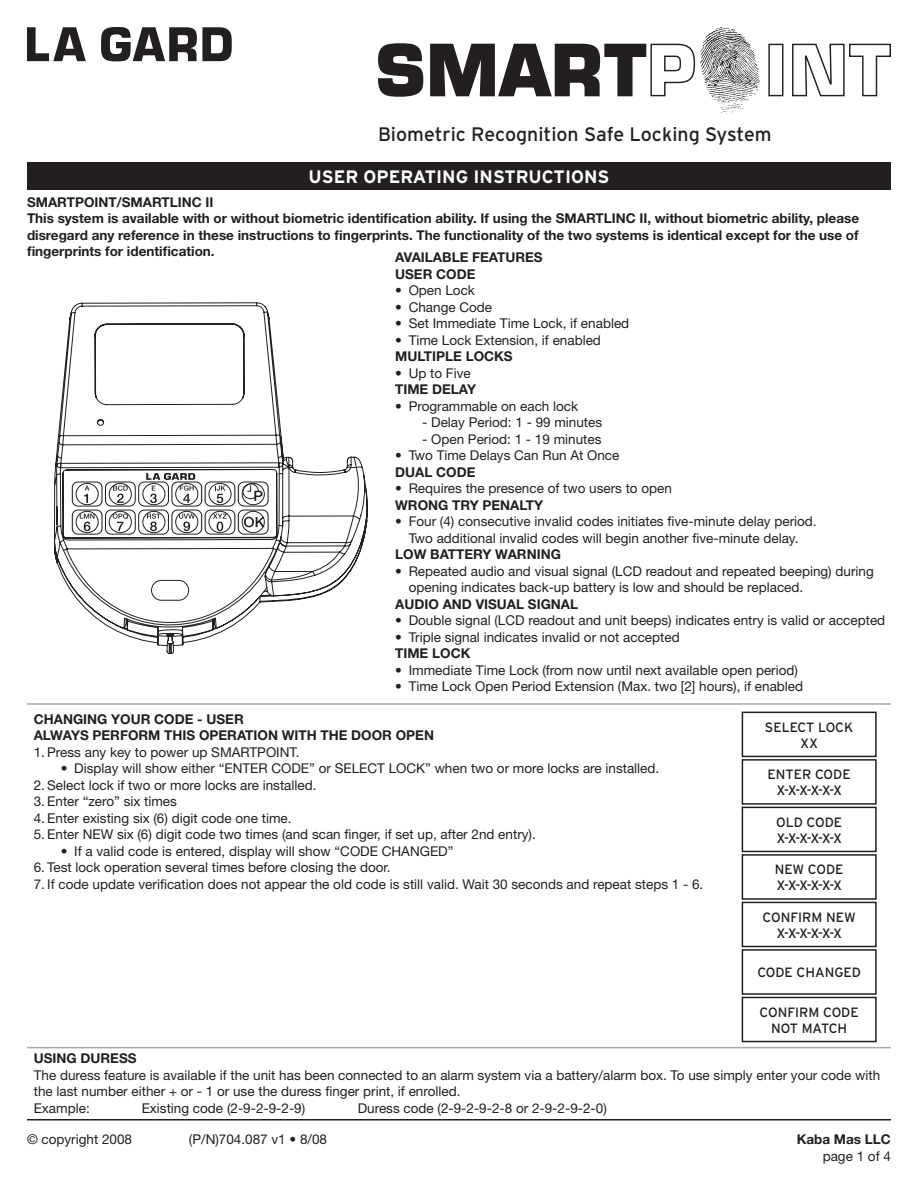
<style>
.page{position:relative;width:918px;height:1188px;background:#fff}
.page>*{position:absolute;margin:0;border:0;box-sizing:border-box;transform-origin:0 0}
.t1{font:19.5px "Interstate";color:#231f20}
.t2{font:700 18px "Interstate";color:#fff}
.t3{font:13.5px/16.5px "Helvetica Neue";color:#231f20}
.t4{font:700 13.5px/16.5px "Helvetica Neue";color:#231f20}
.t5{font:13.5px/16.2px "Interstate";color:#231f20;text-align:center}
</style>
<div class="page">
<svg style="left:27px;top:27px;width:59px;height:34px"></svg>
<svg style="left:101px;top:27px;width:131px;height:34px"></svg>
<div style="left:768px;top:44px;width:15px;height:52px;background:#fff;border:1px solid #231f20"></div>
<svg style="left:792px;top:43px;width:99px;height:54px"></svg>
<svg style="left:378px;top:27px;width:382px;height:87px"></svg>
<div style="left:27px;top:162px;width:864px;height:28px;background:#231f20"></div>
<hr style="left:27px;top:1119px;width:864px;height:1px;background:#231f20">
<svg style="left:54px;top:302px;width:314px;height:352px"></svg>
<svg style="left:72px;top:481px;width:31px;height:26px"></svg>
<svg style="left:73px;top:483px;width:28px;height:22px"></svg>
<div style="left:73px;top:483px;width:28px;height:22px;border:1px solid #fff;border-radius:5px"></div>
<svg style="left:238px;top:481px;width:31px;height:26px"></svg>
<div style="left:239px;top:483px;width:28px;height:22px;border:1px solid #fff;border-radius:5px"></div>
<svg style="left:72px;top:510px;width:31px;height:25px"></svg>
<svg style="left:73px;top:511px;width:28px;height:22px"></svg>
<div style="left:73px;top:511px;width:28px;height:22px;border:1px solid #fff;border-radius:5px"></div>
<svg style="left:105px;top:510px;width:31px;height:25px"></svg>
<svg style="left:138px;top:510px;width:31px;height:25px"></svg>
<svg style="left:171px;top:510px;width:31px;height:25px"></svg>
<svg style="left:205px;top:510px;width:30px;height:25px"></svg>
<svg style="left:238px;top:510px;width:31px;height:25px"></svg>
<div style="left:239px;top:511px;width:28px;height:22px;border:1px solid #fff;border-radius:5px"></div>
<svg style="left:76px;top:473px;width:189px;height:60px"></svg>
<div style="left:151px;top:580px;width:38px;height:21px;border:1px solid #231f20;border-radius:10px"></div>
<hr style="left:27px;top:1047px;width:864px;height:1px;background:#a7a9ac">
<hr style="left:27px;top:703px;width:864px;height:2px;background:#a7a9ac">
<div style="left:742px;top:712px;width:135px;height:45px;border:2px solid #231f20"></div>
<div style="left:742px;top:759px;width:135px;height:46px;border:2px solid #231f20"></div>
<div style="left:742px;top:807px;width:135px;height:45px;border:2px solid #231f20"></div>
<div style="left:742px;top:854px;width:135px;height:46px;border:2px solid #231f20"></div>
<div style="left:742px;top:902px;width:135px;height:45px;border:2px solid #231f20"></div>
<div style="left:742px;top:949px;width:135px;height:46px;border:2px solid #231f20"></div>
<div style="left:742px;top:997px;width:135px;height:45px;border:2px solid #231f20"></div>
<h1 class="t1" style="left:378px;top:123px;width:395px">Biometric Recognition Safe Locking System</h1>
<h2 class="t2" style="left:309px;top:167px;width:300px">USER OPERATING INSTRUCTIONS</h2>
<p class="t4" style="left:27px;top:193px;width:834px">SMARTPOINT/SMARTLINC II<br>This system is available with or without biometric identification ability. If using the SMARTLINC II, without biometric ability, please disregard any reference in these instructions to fingerprints. The functionality of the two systems is identical except for the use of fingerprints for identification.</p>
<p class="t4" style="left:395px;top:249px;width:149px">AVAILABLE FEATURES<br>USER CODE</p>
<p class="t3" style="left:395px;top:282px;width:81px">• Open Lock</p>
<p class="t3" style="left:395px;top:299px;width:99px">• Change Code</p>
<p class="t3" style="left:395px;top:315px;width:236px">• Set Immediate Time Lock, if enabled</p>
<p class="t3" style="left:395px;top:332px;width:207px">• Time Lock Extension, if enabled</p>
<p class="t4" style="left:395px;top:348px;width:119px">MULTIPLE LOCKS</p>
<p class="t3" style="left:395px;top:365px;width:77px">• Up to Five</p>
<p class="t4" style="left:395px;top:381px;width:82px">TIME DELAY</p>
<p class="t3" style="left:395px;top:398px;width:185px">• Programmable on each lock</p>
<p class="t3" style="left:422px;top:414px;width:182px">- Delay Period: 1 - 99 minutes</p>
<p class="t3" style="left:422px;top:431px;width:181px">- Open Period: 1 - 19 minutes</p>
<p class="t3" style="left:395px;top:447px;width:226px">• Two Time Delays Can Run At Once</p>
<p class="t4" style="left:395px;top:464px;width:82px">DUAL CODE</p>
<p class="t3" style="left:395px;top:480px;width:278px">• Requires the presence of two users to open</p>
<p class="t4" style="left:395px;top:497px;width:150px">WRONG TRY PENALTY</p>
<p class="t3" style="left:395px;top:513px;width:423px;text-align:center">• Four (4) consecutive invalid codes initiates five-minute delay period.<br>Two additional invalid codes will begin another five-minute delay.</p>
<p class="t4" style="left:395px;top:546px;width:167px">LOW BATTERY WARNING</p>
<p class="t3" style="left:409px;top:563px;width:467px;text-indent:-14px">• Repeated audio and visual signal (LCD readout and repeated beeping) during opening indicates back-up battery is low and should be replaced.</p>
<p class="t4" style="left:395px;top:595px;width:185px">AUDIO AND VISUAL SIGNAL</p>
<p class="t3" style="left:395px;top:612px;width:492px">• Double signal (LCD readout and unit beeps) indicates entry is valid or accepted</p>
<p class="t3" style="left:395px;top:629px;width:286px">• Triple signal indicates invalid or not accepted</p>
<p class="t4" style="left:395px;top:645px;width:77px">TIME LOCK</p>
<p class="t3" style="left:395px;top:662px;width:404px">• Immediate Time Lock (from now until next available open period)</p>
<p class="t3" style="left:395px;top:678px;width:410px">• Time Lock Open Period Extension (Max. two [2] hours), if enabled</p>
<p class="t4" style="left:34px;top:710px;width:402px">CHANGING YOUR CODE - USER<br>ALWAYS PERFORM THIS OPERATION WITH THE DOOR OPEN</p>
<p class="t3" style="left:34px;top:743px;width:267px">1. Press any key to power up SMARTPOINT.</p>
<p class="t3" style="left:61px;top:760px;width:600px">• Display will show either “ENTER CODE” or SELECT LOCK” when two or more locks are installed.</p>
<p class="t3" style="left:34px;top:776px;width:284px">2. Select lock if two or more locks are installed.</p>
<p class="t3" style="left:34px;top:793px;width:145px">3. Enter “zero” six times</p>
<p class="t3" style="left:34px;top:809px;width:259px">4. Enter existing six (6) digit code one time.</p>
<p class="t3" style="left:34px;top:826px;width:504px">5. Enter NEW six (6) digit code two times (and scan finger, if set up, after 2nd entry).</p>
<p class="t3" style="left:61px;top:842px;width:394px">• If a valid code is entered, display will show “CODE CHANGED”</p>
<p class="t3" style="left:34px;top:859px;width:358px">6. Test lock operation several times before closing the door.</p>
<p class="t3" style="left:34px;top:875px;width:671px">7. If code update verification does not appear the old code is still valid. Wait 30 seconds and repeat steps 1 - 6.</p>
<p class="t5" style="left:765px;top:719px;width:90px">SELECT LOCK<br>XX</p>
<p class="t5" style="left:768px;top:766px;width:85px">ENTER CODE<br>X-X-X-X-X-X</p>
<p class="t5" style="left:776px;top:814px;width:68px;text-align:left">OLD CODE<br>X-X-X-X-X-X</p>
<p class="t5" style="left:775px;top:861px;width:70px;text-align:left">NEW CODE<br>X-X-X-X-X-X</p>
<p class="t5" style="left:763px;top:909px;width:95px">CONFIRM NEW<br>X-X-X-X-X-X</p>
<p class="t5" style="left:757px;top:964px;width:105px">CODE CHANGED</p>
<p class="t5" style="left:760px;top:1004px;width:101px">CONFIRM CODE<br>NOT MATCH</p>
<p class="t4" style="left:34px;top:1050px;width:104px">USING DURESS</p>
<p class="t3" style="left:34px;top:1066px;width:848px">The duress feature is available if the unit has been connected to an alarm system via a battery/alarm box. To use simply enter your code with the last number either + or - 1 or use the duress finger print, if enrolled.<br>Example:</p>
<p class="t3" style="left:142px;top:1099px;width:165px">Existing code (2-9-2-9-2-9)</p>
<p class="t3" style="left:358px;top:1099px;width:251px">Duress code (2-9-2-9-2-8 or 2-9-2-9-2-0)</p>
<p class="t3" style="left:27px;top:1131px;width:107px">© copyright 2008</p>
<p class="t3" style="left:189px;top:1131px;width:140px">(P/N)704.087 v1 • 8/08</p>
<p class="t4" style="left:797px;top:1131px;width:96px">Kaba Mas LLC</p>
<p class="t3" style="left:823px;top:1147px;width:70px">page 1 of 4</p>
</div>
